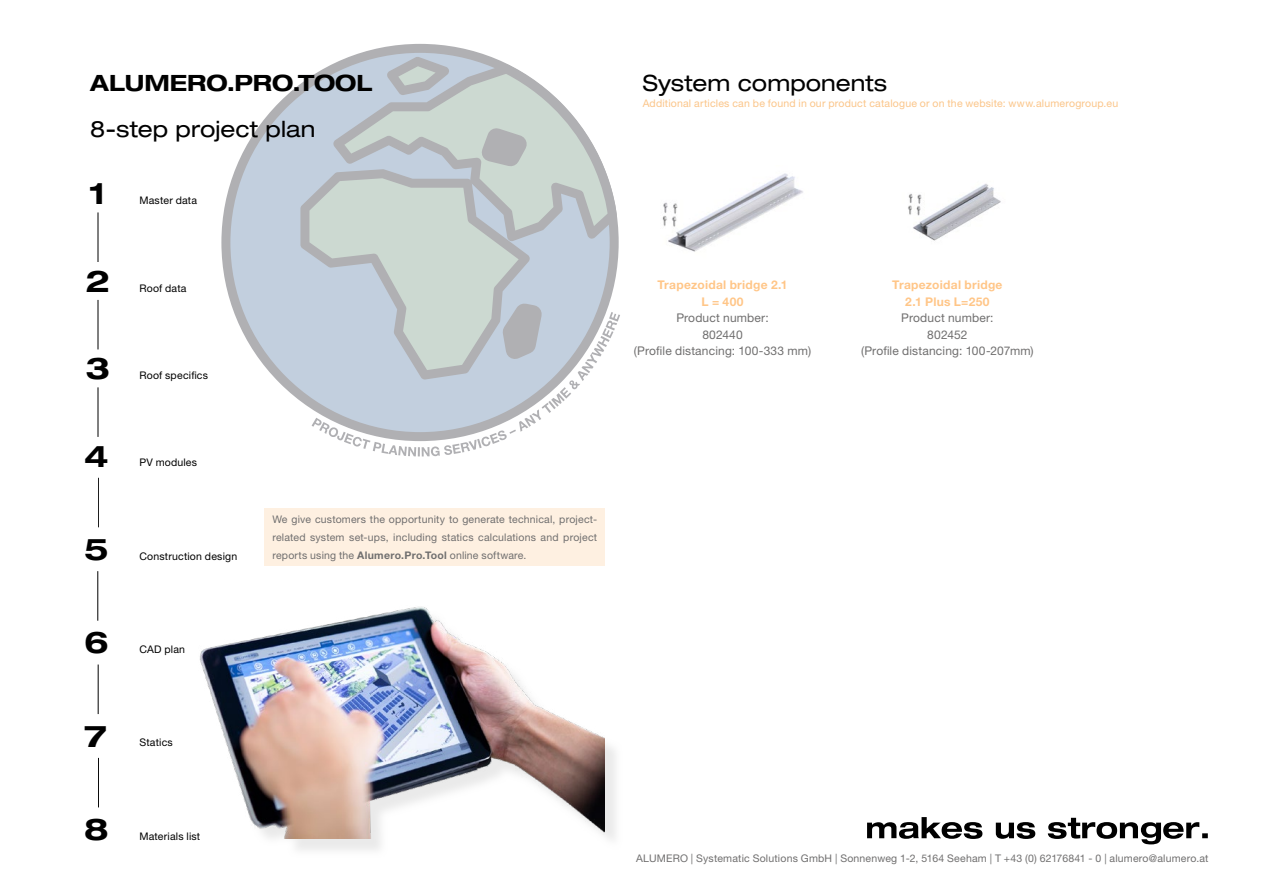
<style>
.page{position:relative;width:1263px;height:893px;background:#fff}
.page>*{position:absolute;margin:0;border:0;box-sizing:border-box;transform-origin:0 0}
.t1{font:700 expanded 30px "Helvetica Neue LT Pro";color:#000}
.t2{font:expanded 22.5px "Helvetica Neue LT Pro";color:#000}
.t3{font:700 expanded 22.5px "Helvetica Neue LT Pro";color:#000}
.t4{font:12px/16.5px "Helvetica Neue LT Pro";letter-spacing:.015em;color:#706f6f;text-align:center}
.t5{font:700 12px/16.5px "Helvetica Neue LT Pro";letter-spacing:.025em;color:#ffc688;text-align:center}
.t6{font:10.5px/18px "Helvetica Neue LT Pro";letter-spacing:.015em;color:#706f6f;text-align:justify}
.t7{font:10.5px "Helvetica Neue LT Pro";letter-spacing:.02em;color:#000}
.t8{font:10.5px "Helvetica Neue LT Pro";letter-spacing:.02em;color:#fbc589}
.s1{font-weight:700}
</style>
<div class="page">
<svg style="left:867px;top:817px;width:115px;height:22px"></svg>
<svg style="left:996px;top:822px;width:39px;height:17px"></svg>
<svg style="left:1048px;top:818px;width:160px;height:26px"></svg>
<img style="left:908px;top:183px;width:93px;height:58px">
<img style="left:662px;top:173px;width:141px;height:79px">
<svg style="left:221px;top:44px;width:286px;height:361px;fill:#c2cfde"></svg>
<svg style="left:387px;top:57px;width:62px;height:7px"></svg>
<svg style="left:333px;top:64px;width:239px;height:51px;background:#c7cfd2"></svg>
<svg style="left:300px;top:169px;width:5px;height:210px"></svg>
<svg style="left:305px;top:115px;width:315px;height:341px;background:#cad2d6"></svg>
<div style="left:265px;top:508px;width:340px;height:58px;background:#fef0e1"></div>
<hr style="left:98px;top:212px;width:1px;height:50px;background:#000">
<hr style="left:98px;top:300px;width:1px;height:49px;background:#000">
<hr style="left:98px;top:387px;width:1px;height:50px;background:#000">
<hr style="left:98px;top:478px;width:1px;height:49px;background:#000">
<hr style="left:98px;top:571px;width:1px;height:50px;background:#000">
<hr style="left:98px;top:664px;width:1px;height:50px;background:#000">
<hr style="left:98px;top:758px;width:1px;height:49px;background:#000">
<div style="left:203px;top:610px;width:420px;height:248px;background:#e3e3e3;opacity:.75"></div>
<img style="left:200px;top:606px;width:405px;height:233px">
<h2 class="t3" style="left:90px;top:69px;width:284px">ALUMERO.PRO.TOOL</h2>
<h2 class="t2" style="left:90px;top:116px;width:226px">8-step project plan</h2>
<h1 class="t1" style="left:89px;top:175px;width:18px">1</h1>
<h1 class="t1" style="left:85px;top:262px;width:26px">2</h1>
<h1 class="t1" style="left:85px;top:350px;width:26px">3</h1>
<h1 class="t1" style="left:84px;top:437px;width:26px">4</h1>
<h1 class="t1" style="left:84px;top:530px;width:26px">5</h1>
<h1 class="t1" style="left:84px;top:624px;width:26px">6</h1>
<h1 class="t1" style="left:84px;top:717px;width:24px">7</h1>
<h1 class="t1" style="left:84px;top:810px;width:26px">8</h1>
<p class="t7" style="left:139px;top:194px;width:59px">Master data</p>
<p class="t7" style="left:139px;top:282px;width:49px">Roof data</p>
<p class="t7" style="left:139px;top:369px;width:70px">Roof specifics</p>
<p class="t7" style="left:139px;top:456px;width:59px">PV modules</p>
<p class="t7" style="left:139px;top:550px;width:99px">Construction design</p>
<p class="t7" style="left:139px;top:643px;width:47px">CAD plan</p>
<p class="t7" style="left:139px;top:736px;width:35px">Statics</p>
<p class="t7" style="left:139px;top:830px;width:62px">Materials list</p>
<p class="t6" style="left:272px;top:510px;width:326px">We give customers the opportunity to generate technical, project&shy;related system set-ups, including statics calculations and project reports using the <span class="s1">Alumero.Pro.Tool</span> online software.</p>
<h2 class="t2" style="left:643px;top:70px;width:246px">System components</h2>
<p class="t8" style="left:643px;top:97px;width:477px">Additional articles can be found in our product catalogue or on the website: www.alumerogroup.eu</p>
<p class="t5" style="left:657px;top:276px;width:132px">Trapezoidal bridge 2.1<br>L = 400</p>
<p class="t4" style="left:634px;top:309px;width:179px">Product number:<br>802440<br>(Profile distancing: 100-333 mm)</p>
<p class="t5" style="left:892px;top:276px;width:112px">Trapezoidal bridge<br>2.1 Plus L=250</p>
<p class="t4" style="left:861px;top:309px;width:174px">Product number:<br>802452<br>(Profile distancing: 100-207mm)</p>
<p class="t6" style="left:636px;top:849px;width:574px">ALUMERO | Systematic Solutions GmbH | Sonnenweg 1-2, 5164 Seeham | T +43 (0) 62176841 - 0 | alumero@alumero.at</p>
</div>
